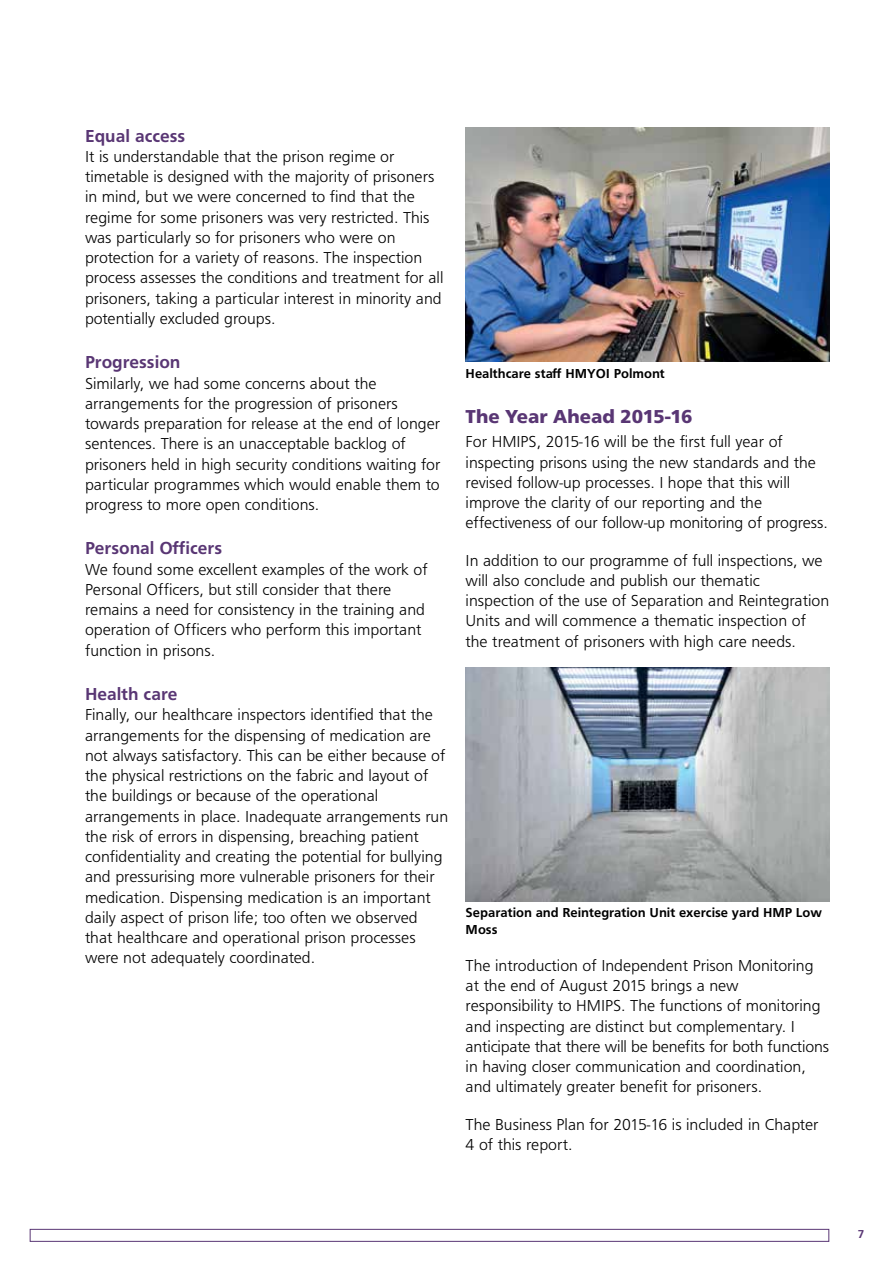
<style>
.page{position:relative;width:893px;height:1263px;background:#fff}
.page>*{position:absolute;margin:0;border:0;box-sizing:border-box;transform-origin:0 0}
.t1{font:700 19.5px "Frutus T";color:#593674}
.t2{font:500 18px "Frutus T";color:#593674}
.t3{font:300 16.5px/20.2px "Frutus T";color:#000}
.t4{font:500 13.5px/16.2px "Frutus T";color:#000}
.t5{font:500 12px "Frutus T";color:#593674}
</style>
<div class="page">
<div style="left:30px;top:1229px;width:799px;height:13px;border:1px solid #593674"></div>
<img style="left:466px;top:128px;width:363px;height:233px">
<img style="left:466px;top:667px;width:363px;height:234px">
<p class="t2" style="left:85px;top:125px;width:102px">Equal access</p>
<p class="t3" style="left:85px;top:146px;width:360px">It is understandable that the prison regime or timetable is designed with the majority of prisoners in mind, but we were concerned to find that the regime for some prisoners was very restricted. This was particularly so for prisoners who were on protection for a variety of reasons. The inspection process assesses the conditions and treatment for all prisoners, taking a particular interest in minority and potentially excluded groups.</p>
<p class="t2" style="left:85px;top:352px;width:97px">Progression</p>
<p class="t3" style="left:85px;top:373px;width:357px">Similarly, we had some concerns about the arrangements for the progression of prisoners towards preparation for release at the end of longer sentences. There is an unacceptable backlog of prisoners held in high security conditions waiting for particular programmes which would enable them to progress to more open conditions.</p>
<p class="t2" style="left:85px;top:538px;width:139px">Personal Officers</p>
<p class="t3" style="left:85px;top:559px;width:344px">We found some excellent examples of the work of Personal Officers, but still consider that there remains a need for consistency in the training and operation of Officers who perform this important function in prisons.</p>
<p class="t2" style="left:85px;top:684px;width:94px">Health care</p>
<p class="t3" style="left:85px;top:704px;width:365px">Finally, our healthcare inspectors identified that the arrangements for the dispensing of medication are not always satisfactory. This can be either because of the physical restrictions on the fabric and layout of the buildings or because of the operational arrangements in place. Inadequate arrangements run the risk of errors in dispensing, breaching patient confidentiality and creating the potential for bullying and pressurising more vulnerable prisoners for their medication. Dispensing medication is an important daily aspect of prison life; too often we observed that healthcare and operational prison processes were not adequately coordinated.</p>
<p class="t4" style="left:466px;top:365px;width:201px">Healthcare staff HMYOI Polmont</p>
<p class="t1" style="left:466px;top:405px;width:229px">The Year Ahead 2015-16</p>
<p class="t3" style="left:466px;top:432px;width:364px">For HMIPS, 2015-16 will be the first full year of inspecting prisons using the new standards and the revised follow-up processes. I hope that this will improve the clarity of our reporting and the effectiveness of our follow-up monitoring of progress.</p>
<p class="t3" style="left:466px;top:550px;width:365px">In addition to our programme of full inspections, we will also conclude and publish our thematic inspection of the use of Separation and Reintegration Units and will commence a thematic inspection of the treatment of prisoners with high care needs.</p>
<p class="t4" style="left:466px;top:904px;width:358px">Separation and Reintegration Unit exercise yard HMP Low<br>Moss</p>
<p class="t3" style="left:466px;top:955px;width:365px">The introduction of Independent Prison Monitoring at the end of August 2015 brings a new responsibility to HMIPS. The functions of monitoring and inspecting are distinct but complementary. I anticipate that there will be benefits for both functions in having closer communication and coordination, and ultimately greater benefit for prisoners.</p>
<p class="t3" style="left:466px;top:1114px;width:354px">The Business Plan for 2015-16 is included in Chapter<br>4 of this report.</p>
<p class="t5" style="left:858px;top:1227px;width:8px">7</p>
</div>
